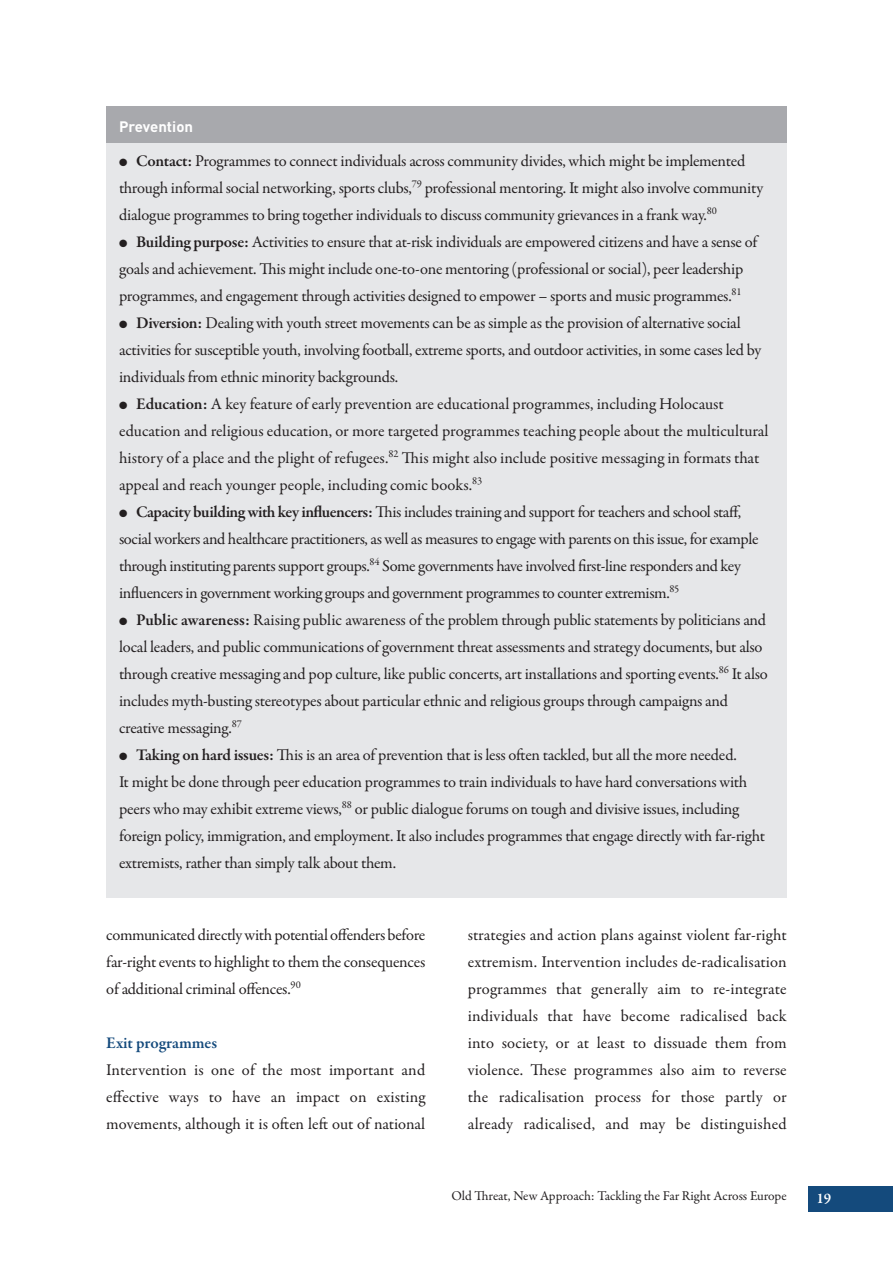
<style>
.page{position:relative;width:893px;height:1263px;background:#fff}
.page>*{position:absolute;margin:0;border:0;box-sizing:border-box;transform-origin:0 0}
.t1{font:16.5px/27px "Garamond Premr Pro";letter-spacing:-.015em;color:#231f20}
.t2{font:600 16.5px "Garamond Premr Pro";color:#144a7c}
.t3{font:700 15px "DIN";color:#fff}
.t4{font:600 15px "Garamond Premr Pro";color:#fff}
.t5{font:13.5px "Garamond Premr Pro";letter-spacing:-.005em;color:#231f20}
.s1{font-weight:600}
</style>
<div class="page">
<div style="left:808px;top:1186px;width:84px;height:26px;background:#144a7c"></div>
<div style="left:106px;top:106px;width:681px;height:791px;background:#e6e7e9"></div>
<div style="left:106px;top:106px;width:681px;height:37px;background:#a8a9ad"></div>
<p class="t3" style="left:119px;top:121px;width:75px">Prevention</p>
<p class="t1" style="left:119px;top:149px;width:646px">● <span class="s1">Contact:</span> Programmes to connect individuals across community divides, which might be implemented through informal social networking, sports clubs,<sup>79</sup> professional mentoring. It might also involve community dialogue programmes to bring together individuals to discuss community grievances in a frank way.<sup>80</sup></p>
<p class="t1" style="left:119px;top:230px;width:640px">● <span class="s1">Building purpose:</span> Activities to ensure that at-risk individuals are empowered citizens and have a sense of goals and achievement. This might include one-to-one mentoring (professional or social), peer leadership programmes, and engagement through activities designed to empower – sports and music programmes.<sup>81</sup></p>
<p class="t1" style="left:119px;top:311px;width:644px">● <span class="s1">Diversion:</span> Dealing with youth street movements can be as simple as the provision of alternative social activities for susceptible youth, involving football, extreme sports, and outdoor activities, in some cases led by individuals from ethnic minority backgrounds.</p>
<p class="t1" style="left:119px;top:392px;width:651px">● <span class="s1">Education:</span> A key feature of early prevention are educational programmes, including Holocaust education and religious education, or more targeted programmes teaching people about the multicultural history of a place and the plight of refugees.<sup>82</sup> This might also include positive messaging in formats that appeal and reach younger people, including comic books.<sup>83</sup></p>
<p class="t1" style="left:119px;top:500px;width:641px">● <span class="s1">Capacity building with key influencers:</span> This includes training and support for teachers and school staff, social workers and healthcare practitioners, as well as measures to engage with parents on this issue, for example through instituting parents support groups.<sup>84</sup> Some governments have involved first-line responders and key influencers in government working groups and government programmes to counter extremism.<sup>85</sup></p>
<p class="t1" style="left:119px;top:608px;width:650px">● <span class="s1">Public awareness:</span> Raising public awareness of the problem through public statements by politicians and local leaders, and public communications of government threat assessments and strategy documents, but also through creative messaging and pop culture, like public concerts, art installations and sporting events.<sup>86</sup> It also includes myth-busting stereotypes about particular ethnic and religious groups through campaigns and creative messaging.<sup>87</sup></p>
<p class="t1" style="left:119px;top:743px;width:647px">● <span class="s1">Taking on hard issues:</span> This is an area of prevention that is less often tackled, but all the more needed.<br>It might be done through peer education programmes to train individuals to have hard conversations with peers who may exhibit extreme views,<sup>88</sup> or public dialogue forums on tough and divisive issues, including foreign policy, immigration, and employment. It also includes programmes that engage directly with far-right extremists, rather than simply talk about them.</p>
<p class="t1" style="left:106px;top:923px;width:320px;text-align:justify">communicated directly with potential offenders before far-right events to highlight to them the consequences of additional criminal offences.<sup>90</sup></p>
<p class="t2" style="left:106px;top:1037px;width:112px">Exit programmes</p>
<p class="t1" style="left:106px;top:1058px;width:320px;text-align:justify">Intervention is one of the most important and effective ways to have an impact on existing movements, although it is often left out of national</p>
<p class="t1" style="left:468px;top:923px;width:320px;text-align:justify">strategies and action plans against violent far-right extremism. Intervention includes de-radicalisation programmes that generally aim to re-integrate individuals that have become radicalised back into society, or at least to dissuade them from violence. These programmes also aim to reverse the radicalisation process for those partly or already radicalised, and may be distinguished</p>
<p class="t5" style="left:451px;top:1191px;width:337px">Old Threat, New Approach: Tackling the Far Right Across Europe</p>
<p class="t4" style="left:816px;top:1192px;width:16px">19</p>
</div>
